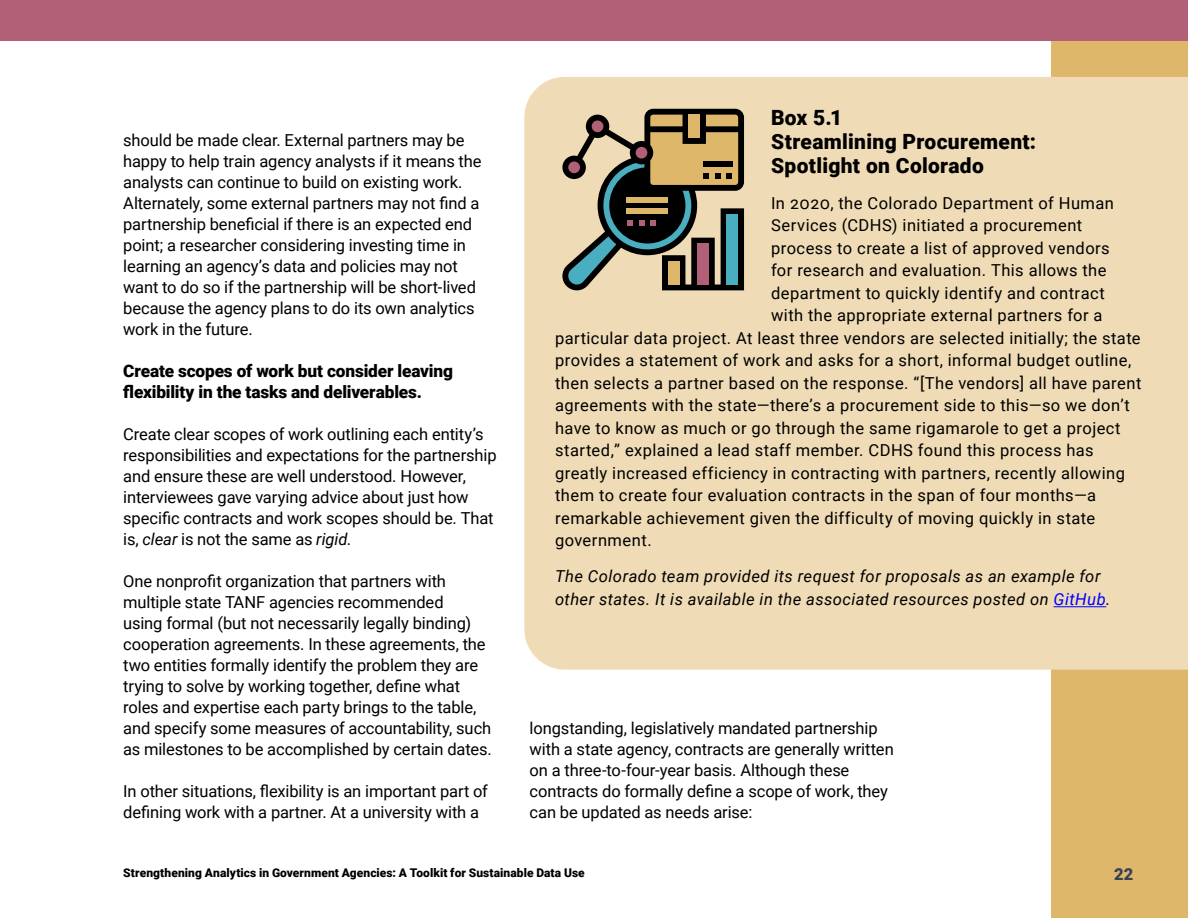
<style>
.page{position:relative;width:1188px;height:918px;background:#fff}
.page>*{position:absolute;margin:0;border:0;box-sizing:border-box;transform-origin:0 0}
.t1{font:900 21px/24px "Roboto";letter-spacing:.015em;color:#000}
.t2{font:900 17.25px/21px "Roboto";letter-spacing:-.01em;color:#000}
.t3{font:16.5px/21px "Roboto";letter-spacing:-.005em;color:#000}
.t4{font:16.5px "Roboto";letter-spacing:.025em;color:#000}
.t5{font:16.5px "Roboto";letter-spacing:.03em;color:#000}
.t6{font:italic 16.5px/22.5px "Roboto";letter-spacing:.025em;color:#000}
.t7{font:900 16.5px "Roboto";color:#354254}
.t8{font:900 12px "Roboto";letter-spacing:.005em;color:#000}
.s1{font-style:italic}
.s2{color:#00f}
</style>
<div class="page">
<div style="left:1051px;top:0;width:137px;height:918px;background:#dfb76b"></div>
<div style="left:0;top:0;width:1188px;height:40px;background:#b26077"></div>
<div style="left:524px;top:77px;width:664px;height:593px;background:#efdbb5"></div>
<hr style="left:1054px;top:606px;width:52px;height:1px;background:#00f">
<svg style="left:562px;top:109px;width:182px;height:181px"></svg>
<div style="left:703px;top:161px;width:29px;height:6px;background:#000"></div>
<p class="t3" style="left:123px;top:129px;width:360px">should be made clear. External partners may be happy to help train agency analysts if it means the analysts can continue to build on existing work.<br>Alternately, some external partners may not find a partnership beneficial if there is an expected end point; a researcher considering investing time in learning an agency’s data and policies may not want to do so if the partnership will be short-lived because the agency plans to do its own analytics work in the future.</p>
<h3 class="t2" style="left:123px;top:359px;width:331px">Create scopes of work but consider leaving flexibility in the tasks and deliverables.</h3>
<p class="t3" style="left:123px;top:423px;width:375px">Create clear scopes of work outlining each entity’s responsibilities and expectations for the partnership and ensure these are well understood. However, interviewees gave varying advice about just how specific contracts and work scopes should be. That is, <span class="s1">clear</span> is not the same as <span class="s1">rigid</span>.</p>
<p class="t3" style="left:123px;top:570px;width:370px">One nonprofit organization that partners with multiple state TANF agencies recommended<br>using formal (but not necessarily legally binding) cooperation agreements. In these agreements, the two entities formally identify the problem they are trying to solve by working together, define what roles and expertise each party brings to the table, and specify some measures of accountability, such as milestones to be accomplished by certain dates.</p>
<p class="t3" style="left:123px;top:780px;width:366px">In other situations, flexibility is an important part of defining work with a partner. At a university with a</p>
<h3 class="t1" style="left:771px;top:104px;width:267px">Box 5.1<br>Streamlining Procurement:<br>Spotlight on Colorado</h3>
<p class="t4" style="left:771px;top:191px;width:344px">In 2020, the Colorado Department of Human</p>
<p class="t5" style="left:771px;top:214px;width:313px">Services (CDHS) initiated a procurement</p>
<p class="t4" style="left:771px;top:236px;width:340px">process to create a list of approved vendors</p>
<p class="t4" style="left:771px;top:259px;width:337px">for research and evaluation. This allows the</p>
<p class="t5" style="left:771px;top:281px;width:335px">department to quickly identify and contract</p>
<p class="t4" style="left:771px;top:304px;width:333px">with the appropriate external partners for a</p>
<p class="t4" style="left:555px;top:326px;width:587px">particular data project. At least three vendors are selected initially; the state</p>
<p class="t4" style="left:555px;top:349px;width:578px">provides a statement of work and asks for a short, informal budget outline,</p>
<p class="t4" style="left:555px;top:371px;width:588px">then selects a partner based on the response. “[The vendors] all have parent</p>
<p class="t4" style="left:555px;top:394px;width:576px">agreements with the state—there’s a procurement side to this—so we don’t</p>
<p class="t4" style="left:555px;top:416px;width:567px">have to know as much or go through the same rigamarole to get a project</p>
<p class="t5" style="left:555px;top:439px;width:540px">started,” explained a lead staff member. CDHS found this process has</p>
<p class="t4" style="left:555px;top:461px;width:571px">greatly increased efficiency in contracting with partners, recently allowing</p>
<p class="t4" style="left:555px;top:484px;width:543px">them to create four evaluation contracts in the span of four months—a</p>
<p class="t4" style="left:555px;top:506px;width:542px">remarkable achievement given the difficulty of moving quickly in state</p>
<p class="t5" style="left:555px;top:529px;width:98px">government.</p>
<p class="t6" style="left:555px;top:564px;width:557px">The Colorado team provided its request for proposals as an example for other states. It is available in the associated resources posted on <span class="s2">GitHub</span>.</p>
<p class="t3" style="left:530px;top:717px;width:366px">longstanding, legislatively mandated partnership with a state agency, contracts are generally written on a three-to-four-year basis. Although these contracts do formally define a scope of work, they can be updated as needs arise:</p>
<p class="t8" style="left:123px;top:865px;width:463px">Strengthening Analytics in Government Agencies: A Toolkit for Sustainable Data Use</p>
<p class="t7" style="left:1114px;top:862px;width:21px">22</p>
</div>
